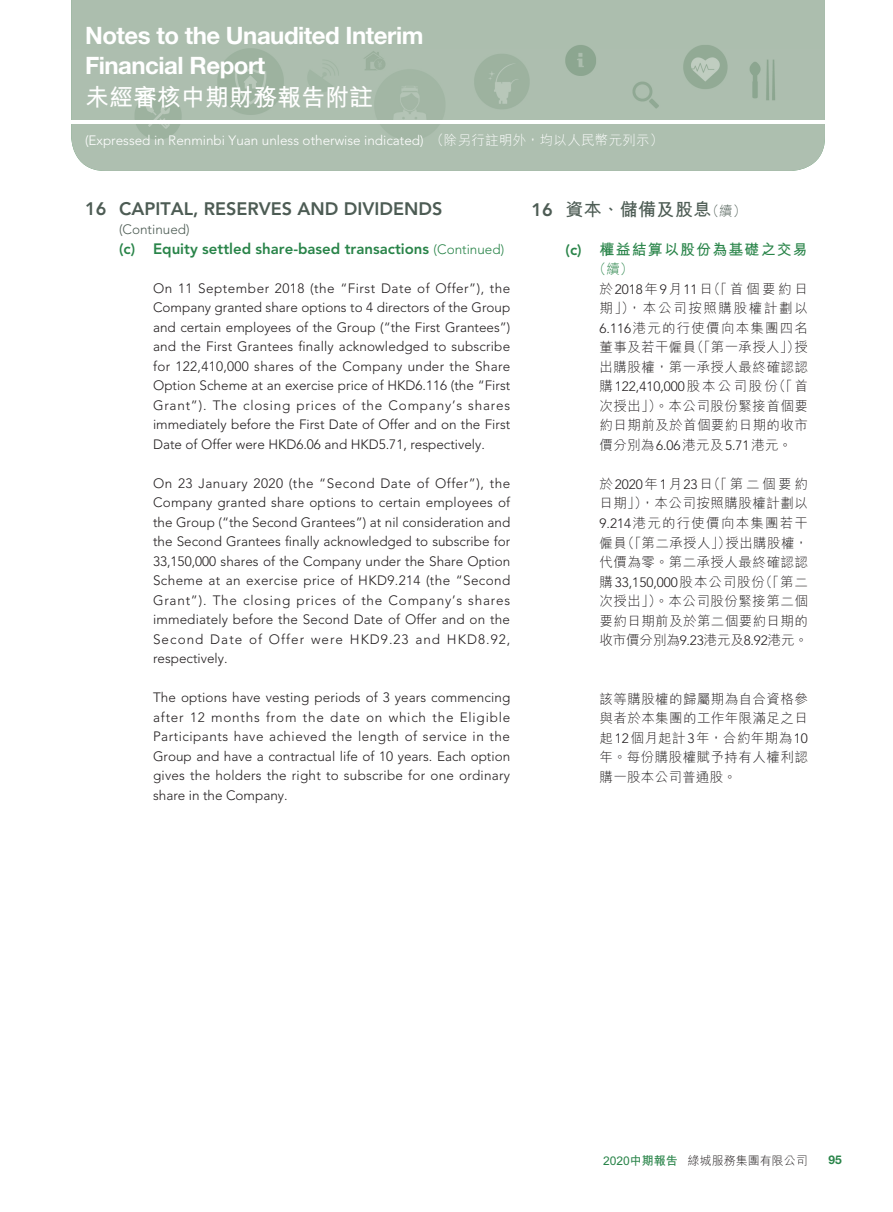
<style>
.page{position:relative;width:893px;height:1212px;background:#fff}
.page>*{position:absolute;margin:0;border:0;box-sizing:border-box;transform-origin:0 0}
.t1{font:700 24px/30px "Helvetica Neue LT Std";letter-spacing:-.02em;color:#fff}
.t2{font:700 24px "M Hei HK";color:#fff}
._01_H1_E{font:800 18px "Avenir LT Std";color:#4d5c54}
._001_H1_C{font:700 18px "M Hei HK";letter-spacing:.02em;color:#4d5c54}
._02_H2_E{font:800 15px "Avenir LT Std";color:#298449}
._002_H2_C{font:700 15px "M Hei HK";letter-spacing:.075em;color:#298449}
._00_txt_E{font:300 13.5px/19.5px "Avenir LT Std";color:#231f20;text-align:justify}
._000_txt_C{font:300 13.5px/19.5px "M Hei HK";letter-spacing:.03em;color:#231f20;text-align:justify}
.t3{font:300 13.5px "Avenir LT Std";color:#fff}
._01_H1_E-2{font:300 13.5px "Avenir LT Std";color:#4d5c54}
._002_H2_C-2{font:300 13.5px "M Hei HK";color:#298449}
.t4{font:300 12px "M Hei HK";color:#231f20}
.t5{font:700 12px "Helvetica Neue LT Std";color:#298449}
.s1{font-family:"M Hei HK"}
.s2{font-weight:300;font-size:13.5px}
.s3{font-family:"Avenir LT Std";font-weight:800}
.s4{font-family:"Avenir LT Std"}
.s5{font-weight:700;color:#298449}
</style>
<div class="page">
<img style="left:71px;top:0;width:754px;height:171px">
<hr style="left:60px;top:120px;width:779px;height:4px;background:#fff">
<h1 class="t1" style="left:85px;top:20px;width:340px">Notes to the Unaudited Interim<br>Financial Report</h1>
<h1 class="t2" style="left:85px;top:80px;width:290px">未經審核中期財務報告附註</h1>
<p class="t3" style="left:85px;top:132px;width:580px">(Expressed in Renminbi Yuan unless otherwise indicated) <span class="s1">（除另行註明外，均以人民幣元列示）</span></p>
<p class="_01_H1_E" style="left:85px;top:198px;width:359px">16 CAPITAL, RESERVES AND DIVIDENDS</p>
<p class="_01_H1_E-2" style="left:119px;top:222px;width:72px">(Continued)</p>
<p class="_02_H2_E" style="left:119px;top:240px;width:387px">(c) Equity settled share-based transactions <span class="s2">(Continued)</span></p>
<p class="_00_txt_E" style="left:153px;top:278px;width:359px">On 11 September 2018 (the “First Date of Offer”), the Company granted share options to 4 directors of the Group and certain employees of the Group (“the First Grantees”) and the First Grantees finally acknowledged to subscribe for 122,410,000 shares of the Company under the Share Option Scheme at an exercise price of HKD6.116 (the “First Grant”). The closing prices of the Company’s shares immediately before the First Date of Offer and on the First Date of Offer were HKD6.06 and HKD5.71, respectively.</p>
<p class="_00_txt_E" style="left:153px;top:473px;width:359px">On 23 January 2020 (the “Second Date of Offer”), the Company granted share options to certain employees of the Group (“the Second Grantees”) at nil consideration and the Second Grantees finally acknowledged to subscribe for 33,150,000 shares of the Company under the Share Option Scheme at an exercise price of HKD9.214 (the “Second Grant”). The closing prices of the Company’s shares immediately before the Second Date of Offer and on the Second Date of Offer were HKD9.23 and HKD8.92, respectively.</p>
<p class="_00_txt_E" style="left:153px;top:688px;width:359px">The options have vesting periods of 3 years commencing after 12 months from the date on which the Eligible Participants have achieved the length of service in the Group and have a contractual life of 10 years. Each option gives the holders the right to subscribe for one ordinary share in the Company.</p>
<p class="_001_H1_C" style="left:531px;top:196px;width:216px"><span class="s3">16</span> 資本、儲備及股息<span class="s2">（續）</span></p>
<p class="_002_H2_C" style="left:565px;top:238px;width:244px"><span class="s3">(c)</span> 權益結算以股份為基礎之交易</p>
<p class="_002_H2_C-2" style="left:593px;top:263px;width:42px">（續）</p>
<p class="_000_txt_C" style="left:600px;top:279px;width:210px">於<span class="s4">2018</span>年<span class="s4">9</span>月<span class="s4">11</span>日（「首個要約日期」），本公司按照購股權計劃以<span class="s4">6.116</span>港元的行使價向本集團四名董事及若干僱員（「第一承授人」）授出購股權，第一承授人最終確認認購<span class="s4">122,410,000</span>股本公司股份（「首次授出」）。本公司股份緊接首個要約日期前及於首個要約日期的收市價分別為<span class="s4">6.06</span>港元及<span class="s4">5.71</span>港元。</p>
<p class="_000_txt_C" style="left:600px;top:474px;width:210px">於<span class="s4">2020</span>年<span class="s4">1</span>月<span class="s4">23</span>日（「第二個要約日期」），本公司按照購股權計劃以<span class="s4">9.214</span>港元的行使價向本集團若干僱員（「第二承授人」）授出購股權，代價為零。第二承授人最終確認認購<span class="s4">33,150,000</span>股本公司股份（「第二次授出」）。本公司股份緊接第二個要約日期前及於第二個要約日期的收市價分別為<span class="s4">9.23</span>港元及<span class="s4">8.92</span>港元。</p>
<p class="_000_txt_C" style="left:600px;top:689px;width:210px">該等購股權的歸屬期為自合資格參與者於本集團的工作年限滿足之日起<span class="s4">12</span>個月起計<span class="s4">3</span>年，合約年期為<span class="s4">10</span>年。每份購股權賦予持有人權利認購一股本公司普通股。</p>
<p class="t4" style="left:603px;top:1154px;width:206px"><span class="s5">2020中期報告</span> 綠城服務集團有限公司</p>
<p class="t5" style="left:829px;top:1152px;width:15px">95</p>
</div>
